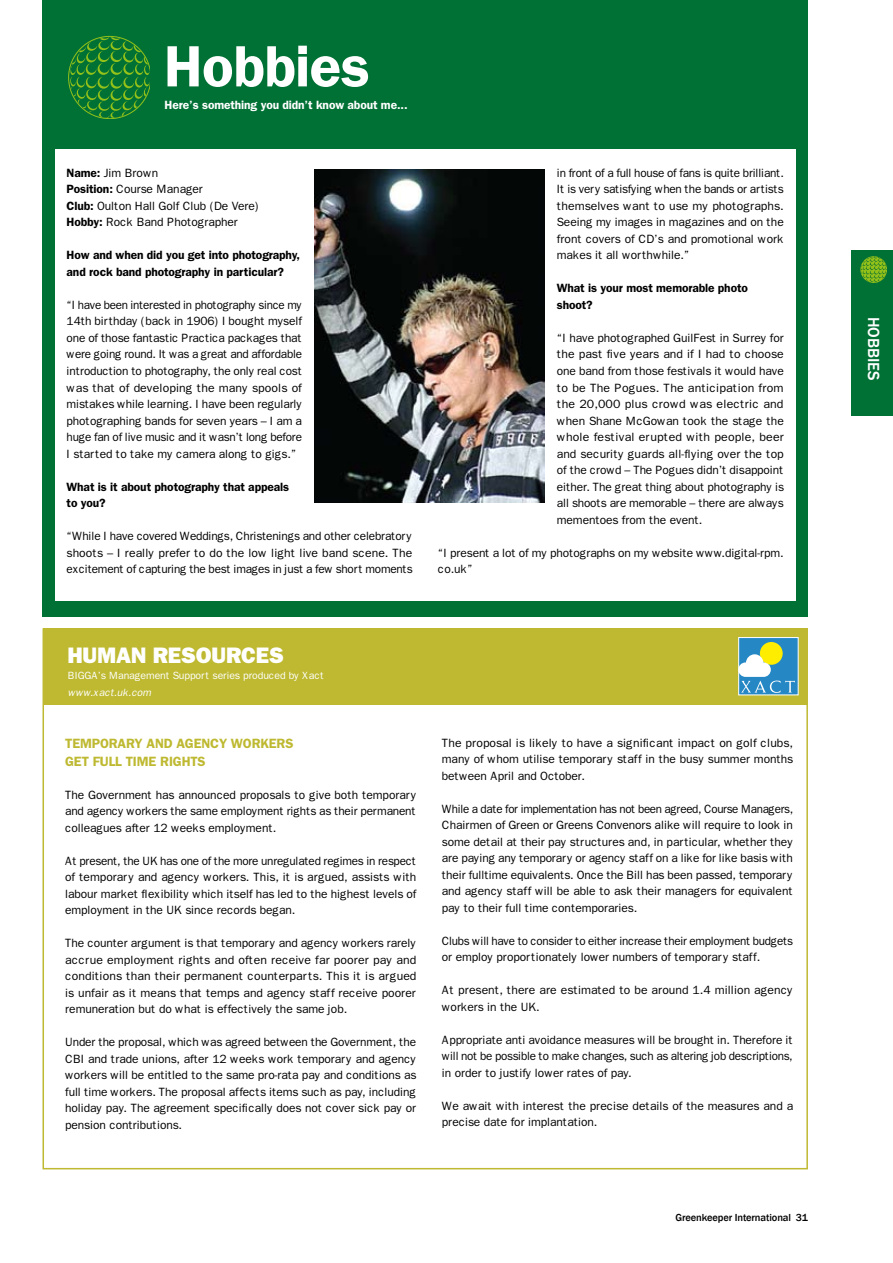
<style>
.page{position:relative;width:893px;height:1263px;background:#fff}
.page>*{position:absolute;margin:0;border:0;box-sizing:border-box;transform-origin:0 0}
.t1{font:600 58.5px "Franklin Gothic";letter-spacing:-.01em;color:#fff}
.t2{font:800 22.5px "Franklin Gothic";letter-spacing:-.01em;color:#fff}
.t3{font:500 16.5px "Franklin Gothic";letter-spacing:-.005em;color:#fff}
.t4{font:600 13.5px/18px "Franklin Gothic";letter-spacing:-.01em;color:#beb931}
.t5{font:12px/16.5px "Franklin Gothic";letter-spacing:-.01em;color:#000;text-align:justify}
.t6{font:600 12px/16.5px "Franklin Gothic";letter-spacing:-.01em;color:#000}
.t7{font:600 12px "Franklin Gothic";letter-spacing:-.01em;color:#fff}
.t8{font:10.5px "Franklin Gothic";letter-spacing:-.01em;color:#fff}
.t9{font:500 10.5px "Franklin Gothic";letter-spacing:-.01em;color:#000}
.t10{font:italic 10.5px "Franklin Gothic";letter-spacing:-.01em;color:#fff}
.s1{font-weight:600}
</style>
<div class="page">
<div style="left:43px;top:0;width:765px;height:617px;background:#007135"></div>
<svg style="left:68px;top:36px;width:82px;height:82px"></svg>
<div style="left:55px;top:149px;width:740px;height:451px;background:#fff"></div>
<div style="left:852px;top:251px;width:41px;height:165px;background:#007135"></div>
<svg style="left:861px;top:256px;width:26px;height:27px"></svg>
<img style="left:315px;top:170px;width:229px;height:333px">
<div style="left:44px;top:628px;width:764px;height:76px;background:#beb931"></div>
<div style="left:738px;top:637px;width:60px;height:58px;background:#2588c5;border:1px solid #fff"></div>
<svg style="left:741px;top:680px;width:54px;height:13px"></svg>
<div style="left:760px;top:642px;width:23px;height:23px;background:#ffed00;border-radius:50%"></div>
<div style="left:738px;top:662px;width:33px;height:15px;background:#fff;border-radius:7px"></div>
<div style="left:746px;top:654px;width:17px;height:18px;background:#fff;border-radius:50%"></div>
<h1 class="t1" style="left:164px;top:32px;width:207px">Hobbies</h1>
<p class="t7" style="left:165px;top:98px;width:244px">Here’s something you didn’t know about me...</p>
<p class="t5" style="left:67px;top:165px;width:194px;text-align:left"><span class="s1">Name:</span> Jim Brown<br><span class="s1">Position:</span> Course Manager<br><span class="s1">Club:</span> Oulton Hall Golf Club (De Vere)<br><span class="s1">Hobby:</span> Rock Band Photographer</p>
<p class="t6" style="left:67px;top:247px;width:235px">How and when did you get into photography, and rock band photography in particular?</p>
<p class="t5" style="left:67px;top:297px;width:237px">“I have been interested in photography since my 14th birthday (back in 1906) I bought myself one of those fantastic Practica packages that were going round. It was a great and affordable introduction to photography, the only real cost was that of developing the many spools of mistakes while learning. I have been regularly photographing bands for seven years – I am a huge fan of live music and it wasn’t long before I started to take my camera along to gigs.”</p>
<p class="t6" style="left:67px;top:478px;width:224px">What is it about photography that appeals to you?</p>
<p class="t5" style="left:67px;top:528px;width:348px">“While I have covered Weddings, Christenings and other celebratory shoots – I really prefer to do the low light live band scene. The excitement of capturing the best images in just a few short moments</p>
<p class="t5" style="left:557px;top:165px;width:229px">in front of a full house of fans is quite brilliant.<br>It is very satisfying when the bands or artists themselves want to use my photographs.<br>Seeing my images in magazines and on the front covers of CD’s and promotional work makes it all worthwhile.”</p>
<p class="t6" style="left:557px;top:280px;width:193px">What is your most memorable photo shoot?</p>
<p class="t5" style="left:557px;top:330px;width:229px">“I have photographed GuilFest in Surrey for the past five years and if I had to choose one band from those festivals it would have to be The Pogues. The anticipation from the 20,000 plus crowd was electric and when Shane McGowan took the stage the whole festival erupted with people, beer and security guards all-flying over the top of the crowd – The Pogues didn’t disappoint either. The great thing about photography is all shoots are memorable – there are always mementoes from the event.</p>
<p class="t5" style="left:438px;top:544px;width:347px">“I present a lot of my photographs on my website www.digital-rpm. co.uk”</p>
<h2 class="t2" style="left:67px;top:642px;width:218px">HUMAN RESOURCES</h2>
<p class="t8" style="left:68px;top:670px;width:258px">BIGGA’s Management Support series produced by Xact</p>
<p class="t10" style="left:68px;top:686px;width:85px">www.xact.uk.com</p>
<p class="t4" style="left:65px;top:734px;width:230px">TEMPORARY AND AGENCY WORKERS<br>GET FULL TIME RIGHTS</p>
<p class="t5" style="left:65px;top:787px;width:353px">The Government has announced proposals to give both temporary and agency workers the same employment rights as their permanent colleagues after 12 weeks employment.</p>
<p class="t5" style="left:65px;top:853px;width:353px">At present, the UK has one of the more unregulated regimes in respect of temporary and agency workers. This, it is argued, assists with labour market flexibility which itself has led to the highest levels of employment in the UK since records began.</p>
<p class="t5" style="left:65px;top:935px;width:353px">The counter argument is that temporary and agency workers rarely accrue employment rights and often receive far poorer pay and conditions than their permanent counterparts. This it is argued is unfair as it means that temps and agency staff receive poorer remuneration but do what is effectively the same job.</p>
<p class="t5" style="left:65px;top:1034px;width:353px">Under the proposal, which was agreed between the Government, the CBI and trade unions, after 12 weeks work temporary and agency workers will be entitled to the same pro-rata pay and conditions as full time workers. The proposal affects items such as pay, including holiday pay. The agreement specifically does not cover sick pay or pension contributions.</p>
<p class="t5" style="left:442px;top:734px;width:353px">The proposal is likely to have a significant impact on golf clubs, many of whom utilise temporary staff in the busy summer months between April and October.</p>
<p class="t5" style="left:442px;top:800px;width:353px">While a date for implementation has not been agreed, Course Managers, Chairmen of Green or Greens Convenors alike will require to look in some detail at their pay structures and, in particular, whether they are paying any temporary or agency staff on a like for like basis with their fulltime equivalents. Once the Bill has been passed, temporary and agency staff will be able to ask their managers for equivalent pay to their full time contemporaries.</p>
<p class="t5" style="left:442px;top:932px;width:353px">Clubs will have to consider to either increase their employment budgets or employ proportionately lower numbers of temporary staff.</p>
<p class="t5" style="left:442px;top:982px;width:353px">At present, there are estimated to be around 1.4 million agency workers in the UK.</p>
<p class="t5" style="left:442px;top:1031px;width:353px">Appropriate anti avoidance measures will be brought in. Therefore it will not be possible to make changes, such as altering job descriptions, in order to justify lower rates of pay.</p>
<p class="t5" style="left:442px;top:1097px;width:353px">We await with interest the precise details of the measures and a precise date for implantation.</p>
<p class="t9" style="left:675px;top:1211px;width:134px">Greenkeeper International 31</p>
<h3 class="t3" style="left:884px;top:317px;width:65px;rotate:90deg">HOBBIES</h3>
</div>
